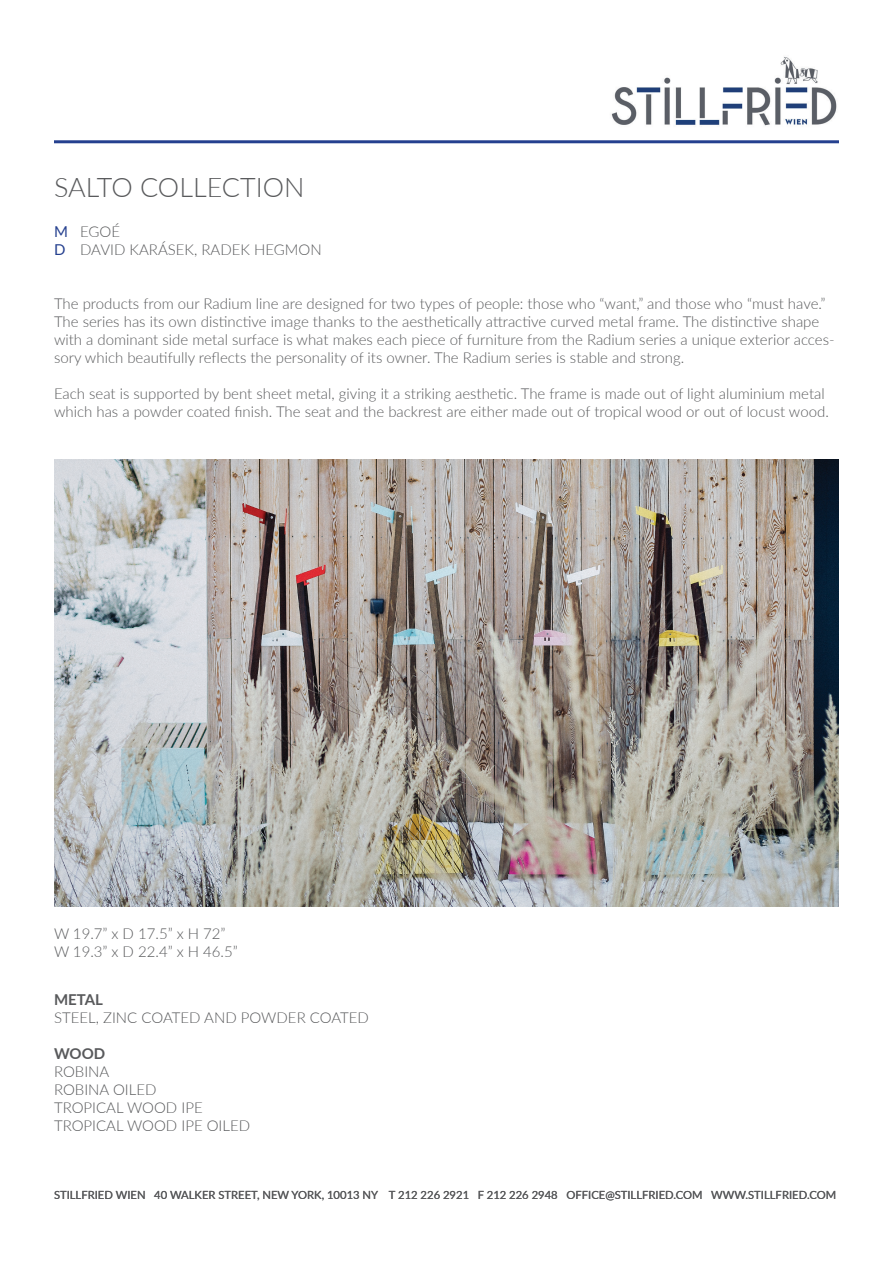
<style>
.page{position:relative;width:893px;height:1263px;background:#fff}
.page>*{position:absolute;margin:0;border:0;box-sizing:border-box;transform-origin:0 0}
.t1{font:300 27px "Lato";color:#595a5c}
.t2{font:300 15px/18px "Lato";color:#595a5c}
.t3{font:300 15px/18px "Lato";color:#58595b}
.t4{font:15px "Lato";color:#25408f}
.t5{font:11.25px "Lato";color:#58595b}
.s1{font-weight:700}
</style>
<div class="page">
<img style="left:611px;top:56px;width:226px;height:70px">
<hr style="left:54px;top:140px;width:785px;height:3px;background:#25408f">
<img style="left:54px;top:459px;width:785px;height:448px">
<p class="t1" style="left:54px;top:168px;width:252px">SALTO COLLECTION</p>
<p class="t4" style="left:54px;top:221px;width:15px">M</p>
<p class="t4" style="left:54px;top:239px;width:13px">D</p>
<p class="t2" style="left:80px;top:222px;width:243px">EGOÉ<br>DAVID KARÁSEK, RADEK HEGMON</p>
<p class="t2" style="left:54px;top:294px;width:782px">The products from our Radium line are designed for two types of people: those who “want,” and those who “must have.” The series has its own distinctive image thanks to the aesthetically attractive curved metal frame. The distinctive shape with a dominant side metal surface is what makes each piece of furniture from the Radium series a unique exterior acces&shy;sory which beautifully reflects the personality of its owner. The Radium series is stable and strong.</p>
<p class="t2" style="left:54px;top:384px;width:776px">Each seat is supported by bent sheet metal, giving it a striking aesthetic. The frame is made out of light aluminium metal which has a powder coated finish. The seat and the backrest are either made out of tropical wood or out of locust wood.</p>
<p class="t3" style="left:54px;top:924px;width:173px">W 19.7” x D 17.5” x H 72”</p>
<p class="t3" style="left:54px;top:942px;width:185px">W 19.3” x D 22.4” x H 46.5”</p>
<p class="t3" style="left:54px;top:990px;width:317px"><span class="s1">METAL<br></span>STEEL, ZINC COATED AND POWDER COATED</p>
<p class="t3" style="left:54px;top:1044px;width:198px"><span class="s1">WOOD<br></span>ROBINA<br>ROBINA OILED<br>TROPICAL WOOD IPE<br>TROPICAL WOOD IPE OILED</p>
<p class="t5" style="left:54px;top:1187px;width:784px">STILLFRIED WIEN 40 WALKER STREET, NEW YORK, 10013 NY T 212 226 2921 F 212 226 2948 OFFICE@STILLFRIED.COM WWW.STILLFRIED.COM</p>
</div>
